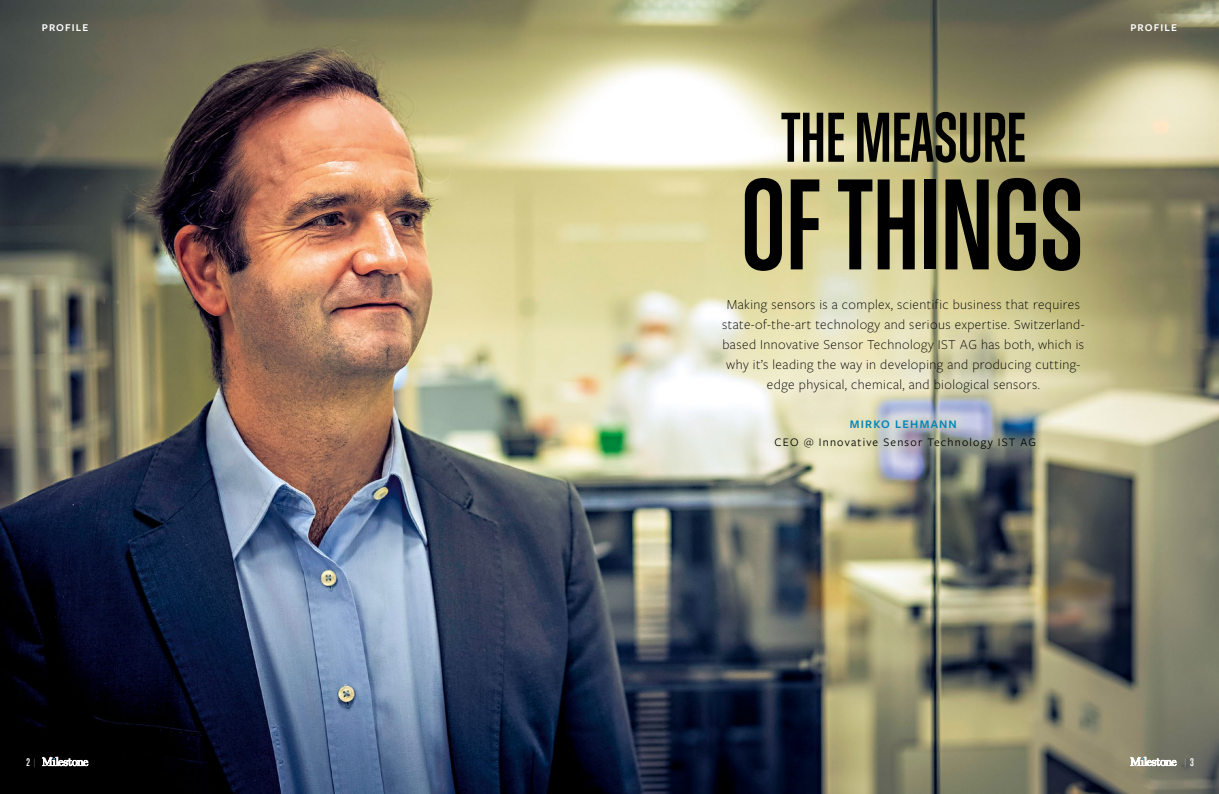
<style>
.page{position:relative;width:1219px;height:794px;background:#fff}
.page>*{position:absolute;margin:0;border:0;box-sizing:border-box;transform-origin:0 0}
.t1{font:700 117.3px "Trump Gothic West";color:#000}
.t2{font:700 64px "Trump Gothic West";color:#000}
.t3{font:300 14.1px/20px "Freight Sans Pro";letter-spacing:.03em;color:#000;text-align:center}
.t4{font:12px "Freight Sans Pro";letter-spacing:.1em;color:#000}
.t5{font:600 12px "Freight Sans Pro";letter-spacing:.1em;color:#0085ba}
.t6{font:600 10.8px "Freight Sans Pro";letter-spacing:.1em;color:#fff}
.t7{font:700 10px "Trump Gothic West";color:#fff}
.t8{font:300 10px "Freight Disp Pro";color:#fff}
.s1{font-family:"Freight Disp Pro";font-weight:500;font-style:italic}
.s2{font-family:"Trump Gothic West";font-weight:700}
</style>
<div class="page">
<img style="left:0;top:0;width:1219px;height:794px">
<svg style="left:43px;top:757px;width:45px;height:9px"></svg>
<svg style="left:1131px;top:757px;width:45px;height:8px"></svg>
<div style="left:760px;top:405px;width:290px;height:59px;background:#d8dbac;opacity:.5"></div>
<p class="t6" style="left:42px;top:20px;width:48px">PROFILE</p>
<p class="t6" style="left:1130px;top:20px;width:48px">PROFILE</p>
<h2 class="t2" style="left:781px;top:99px;width:246px">THE MEASURE</h2>
<h1 class="t1" style="left:741px;top:154px;width:344px">OF THINGS</h1>
<p class="t3" style="left:722px;top:294px;width:364px">Making sensors is a complex, scientific business that requires state-of-the-art technology and serious expertise. Switzerland&shy;based Innovative Sensor Technology IST AG has both, which is why it’s leading the way in developing and producing cutting&shy;edge physical, chemical, and biological sensors.</p>
<p class="t5" style="left:850px;top:416px;width:108px">MIRKO LEHMANN</p>
<p class="t4" style="left:775px;top:434px;width:263px">CEO @ Innovative Sensor Technology IST AG</p>
<p class="t7" style="left:27px;top:755px;width:10px">2 <span class="s1">|</span></p>
<p class="t8" style="left:1185px;top:756px;width:11px">| <span class="s2">3</span></p>
</div>
